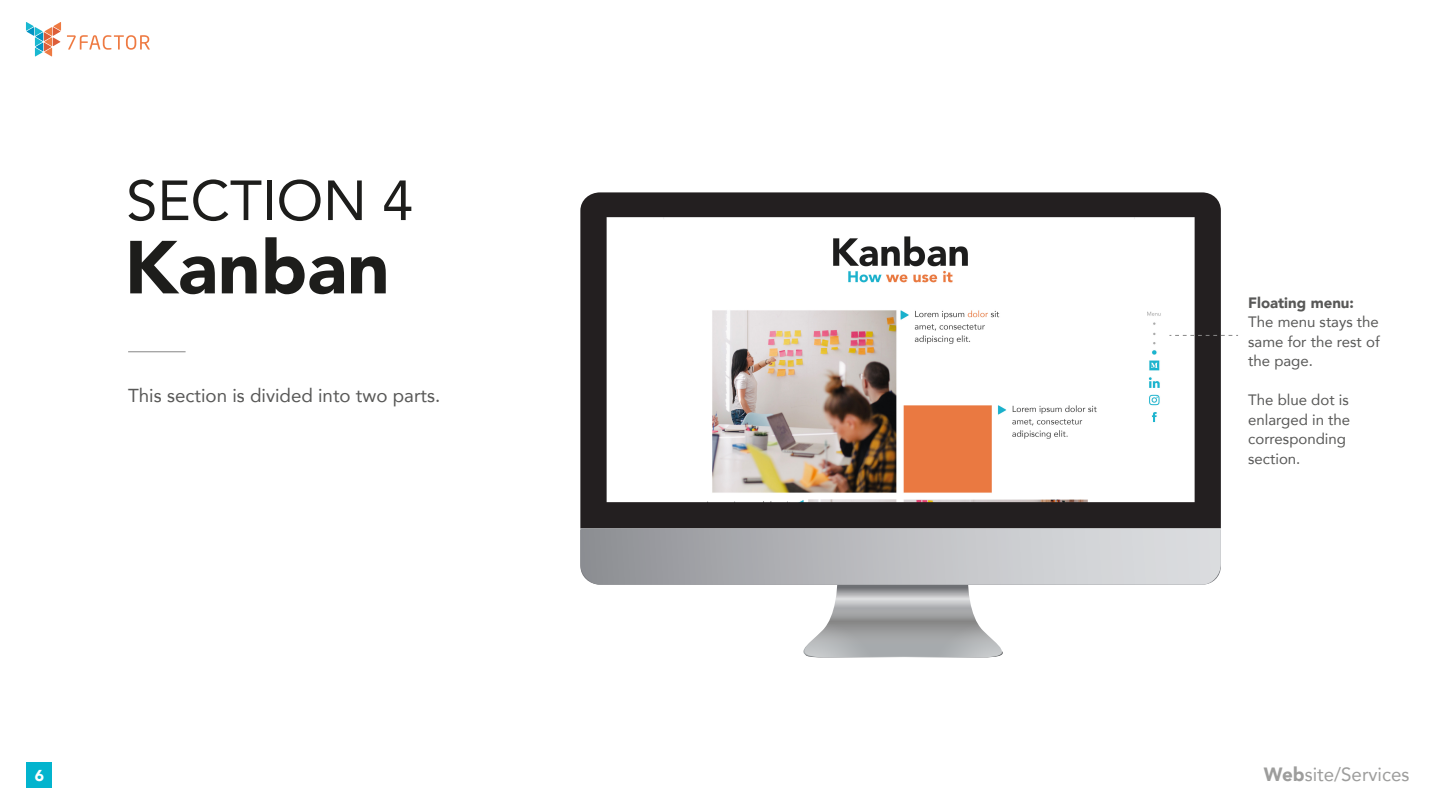
<style>
.page{position:relative;width:1440px;height:810px;background:#fff}
.page>*{position:absolute;margin:0;border:0;box-sizing:border-box;transform-origin:0 0}
.t1{font:900 74.18px "Avenir";color:#1d1d1b}
.t2{font:55.88px "Avenir";color:#1d1d1b}
.t3{font:19.12px "Avenir";color:#9d9d9c}
.t4{font:18.75px "Avenir";color:#585857}
.t5{font:900 15.75px "Avenir";color:#fff}
.t6{font:15px/19.5px "Avenir";color:#585857;text-align:justify}
.t7{font:900 15px "Avenir";color:#585857}
.s1{font-weight:900}
</style>
<div class="page">
<svg style="left:580px;top:192px;width:641px;height:336px"></svg>
<svg style="left:580px;top:528px;width:641px;height:130px"></svg>
<svg style="left:67px;top:35px;width:83px;height:15px"></svg>
<svg style="left:26px;top:22px;width:35px;height:34px"></svg>
<div style="left:27px;top:762px;width:25px;height:26px;background:#03b4ce"></div>
<hr style="left:128px;top:351px;width:58px;height:1px;background:#878787">
<svg style="left:1169px;top:335px;width:69px;height:1px"></svg>
<h2 class="t2" style="left:126px;top:156px;width:288px">SECTION 4</h2>
<h1 class="t1" style="left:124px;top:204px;width:267px">Kanban</h1>
<p class="t4" style="left:128px;top:380px;width:314px">This section is divided into two parts.</p>
<p class="t5" style="left:35px;top:762px;width:11px">6</p>
<p class="t7" style="left:1248px;top:290px;width:107px">Floating menu:</p>
<p class="t6" style="left:1248px;top:312px;width:133px">The menu stays the same for the rest of the page.</p>
<p class="t6" style="left:1248px;top:390px;width:103px;text-align:left">The blue dot is enlarged in the corresponding section.</p>
<p class="t3" style="left:1264px;top:759px;width:147px"><span class="s1">Web</span>site/Services</p>
</div>
